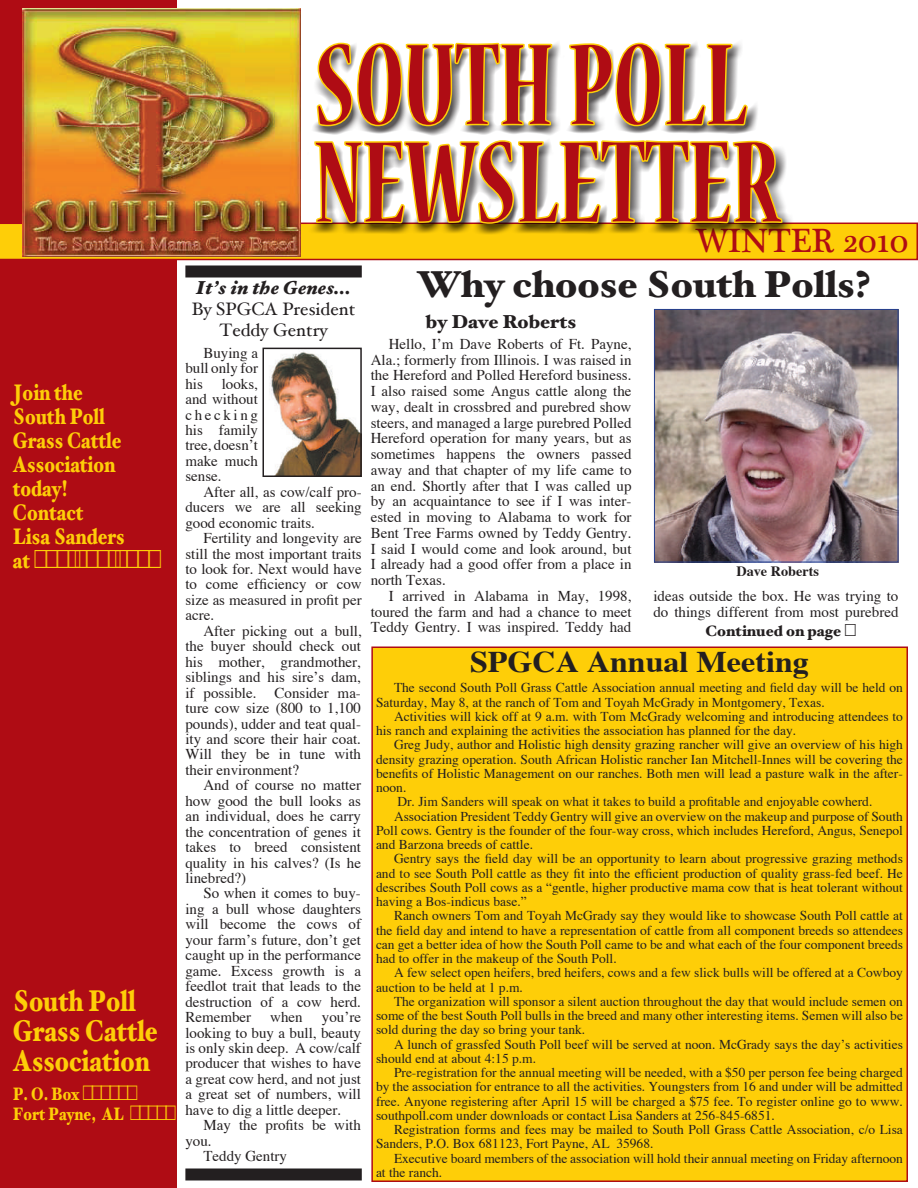
<style>
.page{position:relative;width:918px;height:1188px;background:#fff}
.page>*{position:absolute;margin:0;border:0;box-sizing:border-box;transform-origin:0 0}
.t1{font:700 condensed 127.5px/97.5px "Nueva Std";color:#af0c14;scale:.8 1}
.t2{font:900 37.5px "Hoefler Text";color:#231f20}
.t3{font:34.5px "Plantagenet Cherokee";color:#af0c14}
.t4{font:900 30px/30px "Hoefler Text";color:#fece08;scale:.8 1}
.t5{font:700 30px "Times";color:#231f20;scale:1.07 1}
.t6{font:900 22.5px/24px "Hoefler Text";color:#fece08;scale:.8 1}
.t7{font:italic 900 18.75px "Hoefler Text";color:#231f20}
.t8{font:900 18.75px "Hoefler Text";color:#231f20}
.t9{font:900 18px/20.2px "Hoefler Text";color:#fece08;scale:.8 1}
.t10{font:18px/21px "Hoefler Text";color:#231f20;text-align:center}
.t11{font:15px/15.5px "Times";color:#231f20;text-align:justify}
.t12{font:900 15px "Hoefler Text";color:#231f20}
.t13{font:700 14.25px "Times";color:#231f20}
.t14{font:13.5px/14.2px "Times";color:#231f20}
</style>
<div class="page">
<div style="left:0;top:0;width:176px;height:1188px;background:#af0c14"></div>
<img style="left:22px;top:9px;width:258px;height:130px">
<div style="left:280px;top:5px;width:609px;height:271px;background:#231f20;opacity:.75"></div>
<svg style="left:316px;top:41px;width:238px;height:87px"></svg>
<svg style="left:568px;top:41px;width:181px;height:87px"></svg>
<img style="left:0;top:139px;width:918px;height:121px">
<div style="left:371px;top:646px;width:537px;height:536px;background:#fece08;border:2px solid #af0c14"></div>
<img style="left:656px;top:311px;width:240px;height:250px">
<div style="left:654px;top:309px;width:244px;height:254px;border:1px solid #253f8e"></div>
<img style="left:269px;top:351px;width:90px;height:123px">
<div style="left:262px;top:348px;width:100px;height:129px;border:2px solid #231f20"></div>
<div style="left:185px;top:265px;width:177px;height:12px;background:#231f20"></div>
<div style="left:185px;top:1168px;width:177px;height:12px;background:#231f20"></div>
<h3 class="t6" style="left:13px;top:381px;width:184px">Join the<br>South Poll<br>Grass Cattle<br>Association today!<br>Contact<br>Lisa Sanders<br>at 256-845-6851</h3>
<h3 class="t4" style="left:13px;top:986px;width:183px">South Poll<br>Grass Cattle<br>Association</h3>
<h3 class="t9" style="left:13px;top:1084px;width:202px">P. O. Box 681123<br>Fort Payne, AL 35968</h3>
<h1 class="t1" style="left:315px;top:43px;width:582px">SOUTH POLL<br>NEWSLETTER</h1>
<h3 class="t7" style="left:196px;top:276px;width:157px">It’s in the Genes…</h3>
<h3 class="t10" style="left:192px;top:298px;width:165px">By SPGCA President<br>Teddy Gentry</h3>
<p class="t11" style="left:185px;top:346px;width:74px;text-indent:18px">Buying a bull only for his</p>
<p class="t11" style="left:185px;top:377px;width:74px;text-indent:36px">looks, and without checking his family tree, doesn’t make much sense.</p>
<p class="t11" style="left:185px;top:485px;width:178px;text-indent:18px">After all, as cow/calf pro&shy;ducers we are all seeking good economic traits.</p>
<p class="t11" style="left:185px;top:531px;width:178px;text-indent:18px">Fertility and longevity are still the most important traits to look for. Next would have to come efficiency or cow size as measured in profit per acre.</p>
<p class="t11" style="left:185px;top:624px;width:178px;text-indent:18px">After picking out a bull, the buyer should check out his mother, grandmother, siblings and his sire’s dam, if possible. Consider ma&shy;ture cow size (800 to 1,100 pounds), udder and teat qual&shy;ity and score their hair coat.<br>Will they be in tune with their environment?</p>
<p class="t11" style="left:185px;top:778px;width:177px;text-indent:18px">And of course no matter how good the bull looks as an individual, does he carry the concentration of genes it takes to breed consistent quality in his calves? (Is he linebred?)</p>
<p class="t11" style="left:185px;top:887px;width:177px;text-indent:18px">So when it comes to buy&shy;ing a bull whose daughters will become the cows of your farm’s future, don’t get caught up in the performance game. Excess growth is a feedlot trait that leads to the destruction of a cow herd.<br>Remember</p>
<p class="t11" style="left:270px;top:1010px;width:34px">when</p>
<p class="t11" style="left:185px;top:1010px;width:177px;text-indent:136px">you’re looking to buy a bull, beauty is only skin deep. A cow/calf producer that wishes to have a great cow herd, and not just a great set of numbers, will have to dig a little deeper.</p>
<p class="t11" style="left:203px;top:1118px;width:159px">May the profits be with</p>
<p class="t11" style="left:185px;top:1134px;width:28px">you.</p>
<p class="t11" style="left:203px;top:1149px;width:85px">Teddy Gentry</p>
<h3 class="t3" style="left:696px;top:220px;width:214px">WINTER 2010</h3>
<h2 class="t2" style="left:417px;top:262px;width:455px">Why choose South Polls?</h2>
<h3 class="t8" style="left:426px;top:310px;width:152px">by Dave Roberts</h3>
<p class="t11" style="left:371px;top:337px;width:262px;text-indent:18px">Hello, I’m Dave Roberts of Ft. Payne, Ala.; formerly from Illinois. I was raised in the Hereford and Polled Hereford business.<br>I also raised some Angus cattle along the way, dealt in crossbred and purebred show steers, and managed a large purebred Polled Hereford operation for many years, but as sometimes happens the owners passed away and that chapter of my life came to an end. Shortly after that I was called up by an acquaintance to see if I was inter&shy;ested in moving to Alabama to work for Bent Tree Farms owned by Teddy Gentry.<br>I said I would come and look around, but I already had a good offer from a place in north Texas.</p>
<p class="t11" style="left:371px;top:589px;width:262px;text-indent:18px">I arrived in Alabama in May, 1998, toured the farm and had a chance to meet Teddy Gentry. I was inspired. Teddy had</p>
<p class="t13" style="left:736px;top:562px;width:84px">Dave Roberts</p>
<p class="t11" style="left:653px;top:589px;width:247px">ideas outside the box. He was trying to do things different from most purebred</p>
<p class="t12" style="left:705px;top:622px;width:150px">Continued on page 2</p>
<h3 class="t5" style="left:470px;top:642px;width:318px">SPGCA Annual Meeting</h3>
<p class="t14" style="left:376px;top:681px;width:528px;text-indent:18px">The second South Poll Grass Cattle Association annual meeting and field day will be held on<br>Saturday, May 8, at the ranch of Tom and Toyah McGrady in Montgomery, Texas.</p>
<p class="t14" style="left:376px;top:710px;width:529px;text-indent:18px">Activities will kick off at 9 a.m. with Tom McGrady welcoming and introducing attendees to his ranch and explaining the activities the association has planned for the day.</p>
<p class="t14" style="left:394px;top:738px;width:511px">Greg Judy, author and Holistic high density grazing rancher will give an overview of his high</p>
<p class="t14" style="left:376px;top:753px;width:528px">density grazing operation. South African Holistic rancher Ian Mitchell-Innes will be covering the</p>
<p class="t14" style="left:376px;top:767px;width:528px">benefits of Holistic Management on our ranches. Both men will lead a pasture walk in the after-</p>
<p class="t14" style="left:376px;top:781px;width:32px">noon.</p>
<p class="t14" style="left:397px;top:795px;width:477px">Dr. Jim Sanders will speak on what it takes to build a profitable and enjoyable cowherd.</p>
<p class="t14" style="left:394px;top:810px;width:510px">Association President Teddy Gentry will give an overview on the makeup and purpose of South</p>
<p class="t14" style="left:376px;top:824px;width:528px">Poll cows. Gentry is the founder of the four-way cross, which includes Hereford, Angus, Senepol</p>
<p class="t14" style="left:376px;top:838px;width:159px">and Barzona breeds of cattle.</p>
<p class="t14" style="left:394px;top:852px;width:510px">Gentry says the field day will be an opportunity to learn about progressive grazing methods</p>
<p class="t14" style="left:376px;top:867px;width:528px">and to see South Poll cattle as they fit into the efficient production of quality grass-fed beef. He</p>
<p class="t14" style="left:376px;top:881px;width:528px">describes South Poll cows as a “gentle, higher productive mama cow that is heat tolerant without</p>
<p class="t14" style="left:376px;top:895px;width:152px">having a Bos-indicus base.”</p>
<p class="t14" style="left:394px;top:909px;width:511px">Ranch owners Tom and Toyah McGrady say they would like to showcase South Poll cattle at</p>
<p class="t14" style="left:376px;top:924px;width:529px">the field day and intend to have a representation of cattle from all component breeds so attendees</p>
<p class="t14" style="left:376px;top:938px;width:529px">can get a better idea of how the South Poll came to be and what each of the four component breeds</p>
<p class="t14" style="left:376px;top:952px;width:242px">had to offer in the makeup of the South Poll.</p>
<p class="t14" style="left:394px;top:967px;width:510px">A few select open heifers, bred heifers, cows and a few slick bulls will be offered at a Cowboy</p>
<p class="t14" style="left:376px;top:981px;width:148px">auction to be held at 1 p.m.</p>
<p class="t14" style="left:394px;top:995px;width:511px">The organization will sponsor a silent auction throughout the day that would include semen on</p>
<p class="t14" style="left:376px;top:1009px;width:529px">some of the best South Poll bulls in the breed and many other interesting items. Semen will also be</p>
<p class="t14" style="left:376px;top:1024px;width:211px">sold during the day so bring your tank.</p>
<p class="t14" style="left:394px;top:1038px;width:510px">A lunch of grassfed South Poll beef will be served at noon. McGrady says the day’s activities</p>
<p class="t14" style="left:376px;top:1052px;width:162px">should end at about 4:15 p.m.</p>
<p class="t14" style="left:394px;top:1066px;width:511px">Pre-registration for the annual meeting will be needed, with a $50 per person fee being charged</p>
<p class="t14" style="left:376px;top:1081px;width:529px">by the association for entrance to all the activities. Youngsters from 16 and under will be admitted</p>
<p class="t14" style="left:376px;top:1095px;width:529px">free. Anyone registering after April 15 will be charged a $75 fee. To register online go to www.</p>
<p class="t14" style="left:376px;top:1109px;width:400px">southpoll.com under downloads or contact Lisa Sanders at 256-845-6851.</p>
<p class="t14" style="left:394px;top:1123px;width:510px">Registration forms and fees may be mailed to South Poll Grass Cattle Association, c/o Lisa</p>
<p class="t14" style="left:376px;top:1138px;width:279px">Sanders, P.O. Box 681123, Fort Payne, AL 35968.</p>
<p class="t14" style="left:394px;top:1152px;width:511px">Executive board members of the association will hold their annual meeting on Friday afternoon</p>
<p class="t14" style="left:376px;top:1166px;width:68px">at the ranch.</p>
</div>
